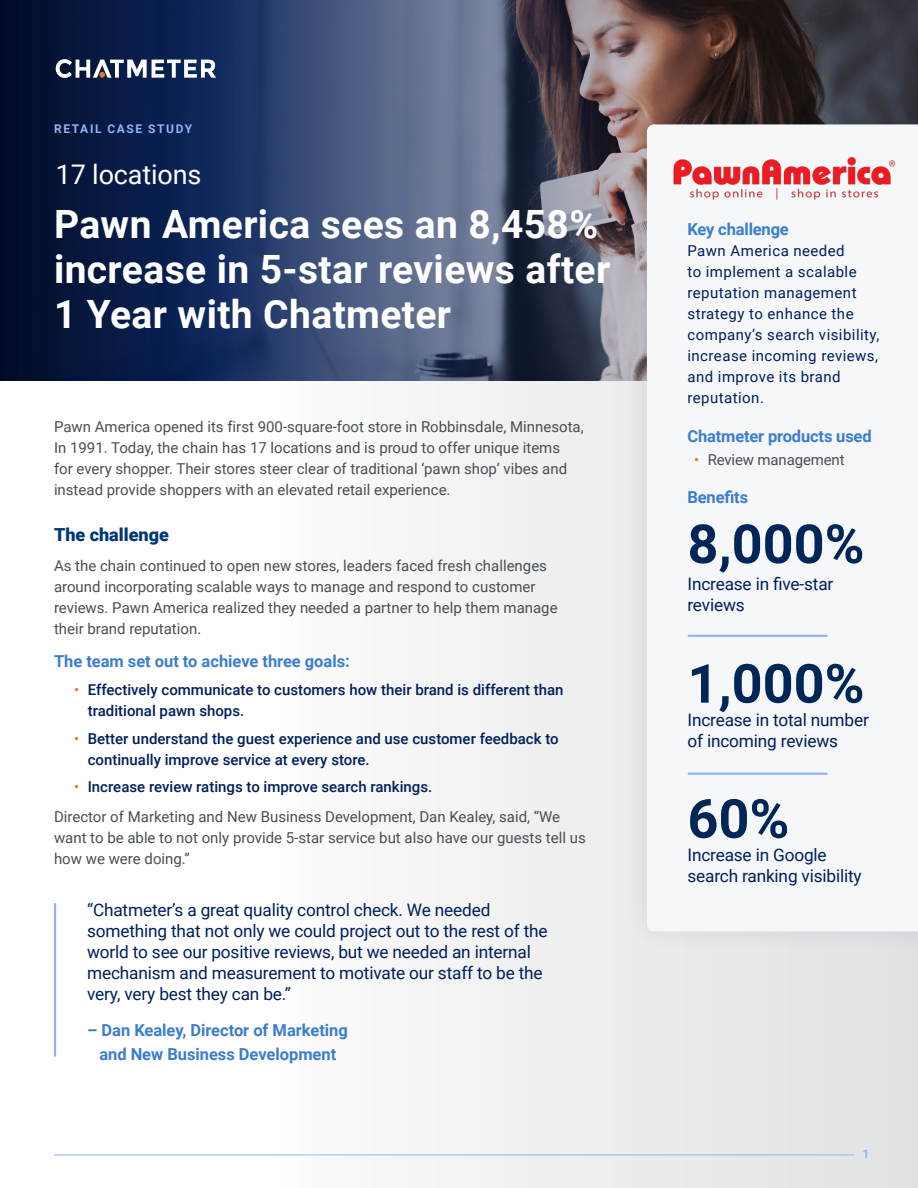
<style>
.page{position:relative;width:918px;height:1188px;background:#fff}
.page>*{position:absolute;margin:0;border:0;box-sizing:border-box;transform-origin:0 0}
.t1{font:700 54px "Roboto";color:#002657}
.t2{font:700 39px/45px "Roboto";letter-spacing:.01em;color:#fff}
.t3{font:27px "Roboto";letter-spacing:-.005em;color:#fff}
.t4{font:900 18px "Roboto";color:#003775}
.t5{font:17.25px/21px "Roboto";letter-spacing:-.01em;color:#001f5a}
.t6{font:700 16.5px/24px "Roboto";color:#3c7dcd;text-align:center}
.t7{font:15px/21px "Roboto";color:#474e54}
.t8{font:500 15px/21px "Roboto";color:#001f5a}
.t9{font:15px/21px "Roboto";letter-spacing:.03em;color:#001f5a}
.t10{font:700 12px "Roboto";letter-spacing:.135em;color:#90b4fa}
.s1{font-weight:400;color:#e0732e}
.s2{color:#e0732e}
.s3{font-weight:500;color:#001f5a}
</style>
<div class="page">
<div style="left:267px;top:51px;width:651px;height:1137px;background:linear-gradient(to right,#fdfcfc,#dfe1e3)"></div>
<hr style="left:54px;top:1155px;width:800px;height:1px;background:#90b4fa">
<img style="left:718px;top:0;width:200px;height:101px">
<img style="left:0;top:0;width:718px;height:380px">
<svg style="left:55px;top:59px;width:161px;height:19px"></svg>
<div style="left:624px;top:101px;width:294px;height:853px;background:#001f5a;opacity:.11"></div>
<div style="left:647px;top:124px;width:271px;height:807px;background:#f6f7f9"></div>
<hr style="left:689px;top:635px;width:138px;height:2px;background:#90b4fa">
<hr style="left:689px;top:773px;width:138px;height:2px;background:#90b4fa">
<img style="left:666px;top:158px;width:235px;height:42px">
<hr style="left:54px;top:904px;width:2px;height:152px;background:#90b4fa">
<p class="t10" style="left:54px;top:121px;width:140px">RETAIL CASE STUDY</p>
<h3 class="t3" style="left:56px;top:156px;width:147px">17 locations</h3>
<h2 class="t2" style="left:54px;top:200px;width:558px">Pawn America sees an 8,458% increase in 5-star reviews after<br>1 Year with Chatmeter</h2>
<p class="t7" style="left:54px;top:416px;width:531px">Pawn America opened its first 900-square-foot store in Robbinsdale, Minnesota, In 1991. Today, the chain has 17 locations and is proud to offer unique items<br>for every shopper. Their stores steer clear of traditional ‘pawn shop’ vibes and instead provide shoppers with an elevated retail experience.</p>
<p class="t4" style="left:54px;top:522px;width:116px">The challenge</p>
<p class="t7" style="left:54px;top:555px;width:505px">As the chain continued to open new stores, leaders faced fresh challenges around incorporating scalable ways to manage and respond to customer reviews. Pawn America realized they needed a partner to help them manage their brand reputation.</p>
<p class="t6" style="left:54px;top:649px;width:297px">The team set out to achieve three goals:</p>
<p class="t8" style="left:88px;top:678px;width:477px;text-indent:-14px"><span class="s1">•</span> Effectively communicate to customers how their brand is different than traditional pawn shops.</p>
<p class="t8" style="left:88px;top:727px;width:472px;text-indent:-14px"><span class="s1">•</span> Better understand the guest experience and use customer feedback to continually improve service at every store.</p>
<p class="t7" style="left:54px;top:771px;width:508px;line-height:29.8px;text-indent:20px"><span class="s2">•</span> <span class="s3">Increase review ratings to improve search rankings.<br></span>Director of Marketing and New Business Development, Dan Kealey, said, “We</p>
<p class="t7" style="left:54px;top:827px;width:533px">want to be able to not only provide 5-star service but also have our guests tell us how we were doing.”</p>
<p class="t5" style="left:87px;top:899px;width:462px">“Chatmeter’s a great quality control check. We needed something that not only we could project out to the rest of the world to see our positive reviews, but we needed an internal mechanism and measurement to motivate our staff to be the very, very best they can be.”</p>
<p class="t6" style="left:87px;top:1018px;width:262px">– Dan Kealey, Director of Marketing and New Business Development</p>
<p class="t6" style="left:687px;top:216px;width:103px">Key challenge</p>
<p class="t9" style="left:687px;top:239px;width:193px">Pawn America needed<br>to implement a scalable reputation management strategy to enhance the company’s search visibility, increase incoming reviews, and improve its brand reputation.</p>
<p class="t6" style="left:687px;top:423px;width:186px">Chatmeter products used</p>
<p class="t7" style="left:694px;top:449px;width:152px"><span class="s2">•</span> Review management</p>
<p class="t6" style="left:687px;top:485px;width:62px">Benefits</p>
<h1 class="t1" style="left:687px;top:506px;width:179px">8,000%</h1>
<p class="t5" style="left:687px;top:572px;width:147px">Increase in five-star reviews</p>
<h1 class="t1" style="left:687px;top:646px;width:179px">1,000%</h1>
<p class="t5" style="left:687px;top:709px;width:183px">Increase in total number of incoming reviews</p>
<h1 class="t1" style="left:687px;top:781px;width:103px">60%</h1>
<p class="t5" style="left:687px;top:844px;width:176px">Increase in Google search ranking visibility</p>
<p class="t10" style="left:863px;top:1145px;width:8px">1</p>
</div>
